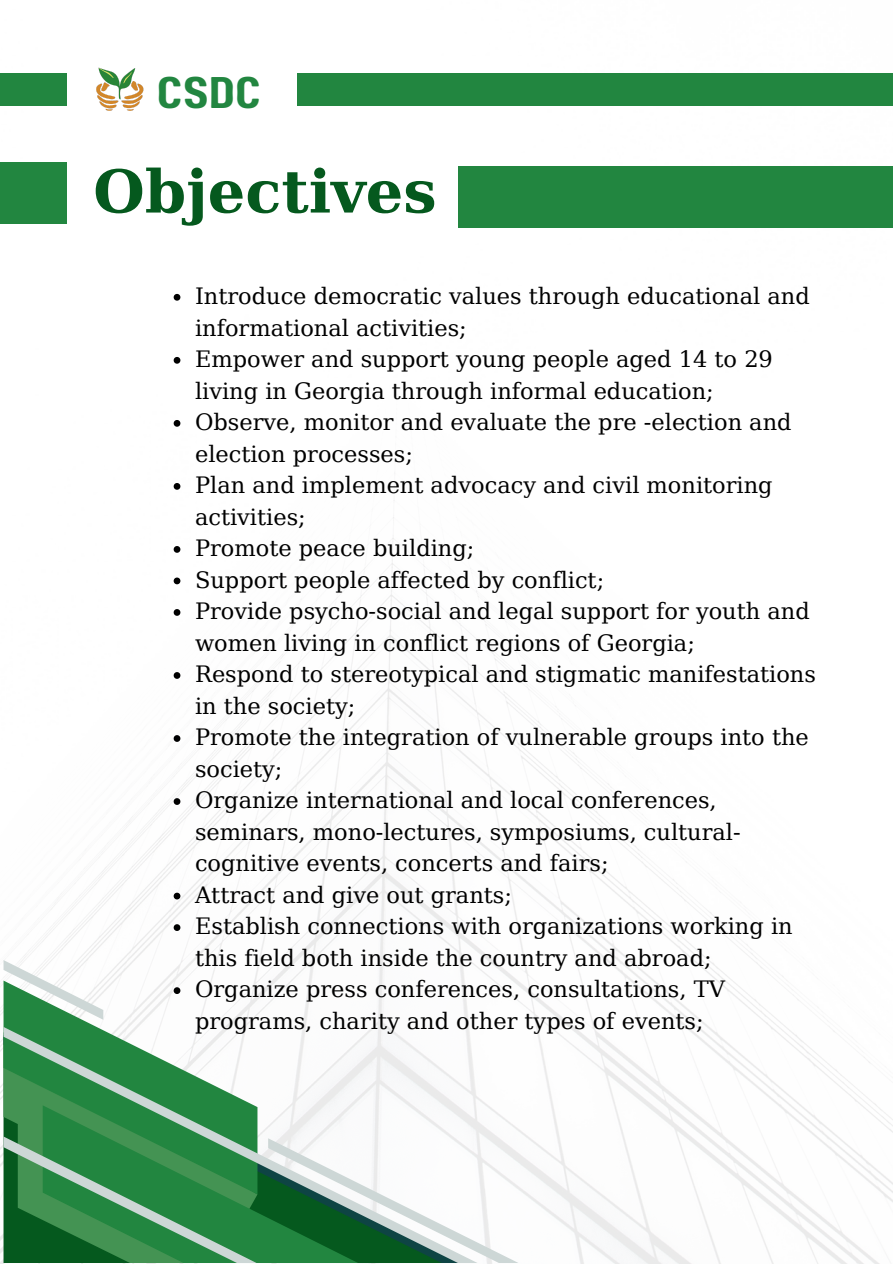
<style>
.page{position:relative;width:893px;height:1264px;background:#fff}
.page>*{position:absolute;margin:0;border:0;box-sizing:border-box;transform-origin:0 0}
.t1{font:700 59.25px "DejaVu Serif";color:#05591e}
.t2{font:44.25px "Paalalabas Display Wide BETA";color:#228640}
.t3{font:22.5px/31.5px "DejaVu Serif";color:#000}
</style>
<div class="page">
<img style="left:0;top:105px;width:892px;height:1158px">
<div style="left:297px;top:73px;width:595px;height:32px;background:#228640"></div>
<div style="left:0;top:73px;width:67px;height:32px;background:#228640"></div>
<img style="left:93px;top:67px;width:54px;height:45px">
<div style="left:0;top:162px;width:67px;height:62px;background:#228640"></div>
<div style="left:458px;top:166px;width:434px;height:62px;background:#228640"></div>
<svg style="left:4px;top:960px;width:514px;height:302px"></svg>
<svg style="left:174px;top:294px;width:6px;height:7px"></svg>
<svg style="left:174px;top:357px;width:6px;height:7px"></svg>
<svg style="left:174px;top:420px;width:6px;height:7px"></svg>
<svg style="left:174px;top:483px;width:6px;height:7px"></svg>
<svg style="left:174px;top:546px;width:6px;height:7px"></svg>
<svg style="left:174px;top:577px;width:6px;height:7px"></svg>
<svg style="left:174px;top:609px;width:6px;height:7px"></svg>
<svg style="left:174px;top:672px;width:6px;height:7px"></svg>
<svg style="left:174px;top:735px;width:6px;height:7px"></svg>
<svg style="left:174px;top:798px;width:6px;height:7px"></svg>
<svg style="left:174px;top:892px;width:6px;height:7px"></svg>
<svg style="left:174px;top:924px;width:6px;height:7px"></svg>
<svg style="left:174px;top:987px;width:6px;height:7px"></svg>
<p class="t2" style="left:157px;top:74px;width:106px">CSDC</p>
<p class="t1" style="left:93px;top:157px;width:345px">Objectives</p>
<h2 class="t3" style="left:195px;top:280px;width:616px">Introduce democratic values through educational and informational activities;</h2>
<h1 class="t3" style="left:195px;top:343px;width:579px">Empower and support young people aged 14 to 29 living in Georgia through informal education;</h1>
<p class="t3" style="left:195px;top:406px;width:598px">Observe, monitor and evaluate the pre -election and election processes;</p>
<p class="t3" style="left:195px;top:469px;width:579px">Plan and implement advocacy and civil monitoring activities;</p>
<p class="t3" style="left:195px;top:532px;width:281px">Promote peace building;</p>
<p class="t3" style="left:195px;top:564px;width:410px">Support people affected by conflict;</p>
<p class="t3" style="left:195px;top:595px;width:616px">Provide psycho-social and legal support for youth and women living in conflict regions of Georgia;</p>
<p class="t3" style="left:195px;top:658px;width:622px">Respond to stereotypical and stigmatic manifestations in the society;</p>
<p class="t3" style="left:195px;top:721px;width:615px">Promote the integration of vulnerable groups into the society;</p>
<p class="t3" style="left:195px;top:784px;width:547px">Organize international and local conferences, seminars, mono-lectures, symposiums, cultural&shy;cognitive events, concerts and fairs;</p>
<p class="t3" style="left:195px;top:879px;width:318px">Attract and give out grants;</p>
<p class="t3" style="left:195px;top:910px;width:599px">Establish connections with organizations working in this field both inside the country and abroad;</p>
<p class="t3" style="left:195px;top:973px;width:531px">Organize press conferences, consultations, TV programs, charity and other types of events;</p>
</div>
